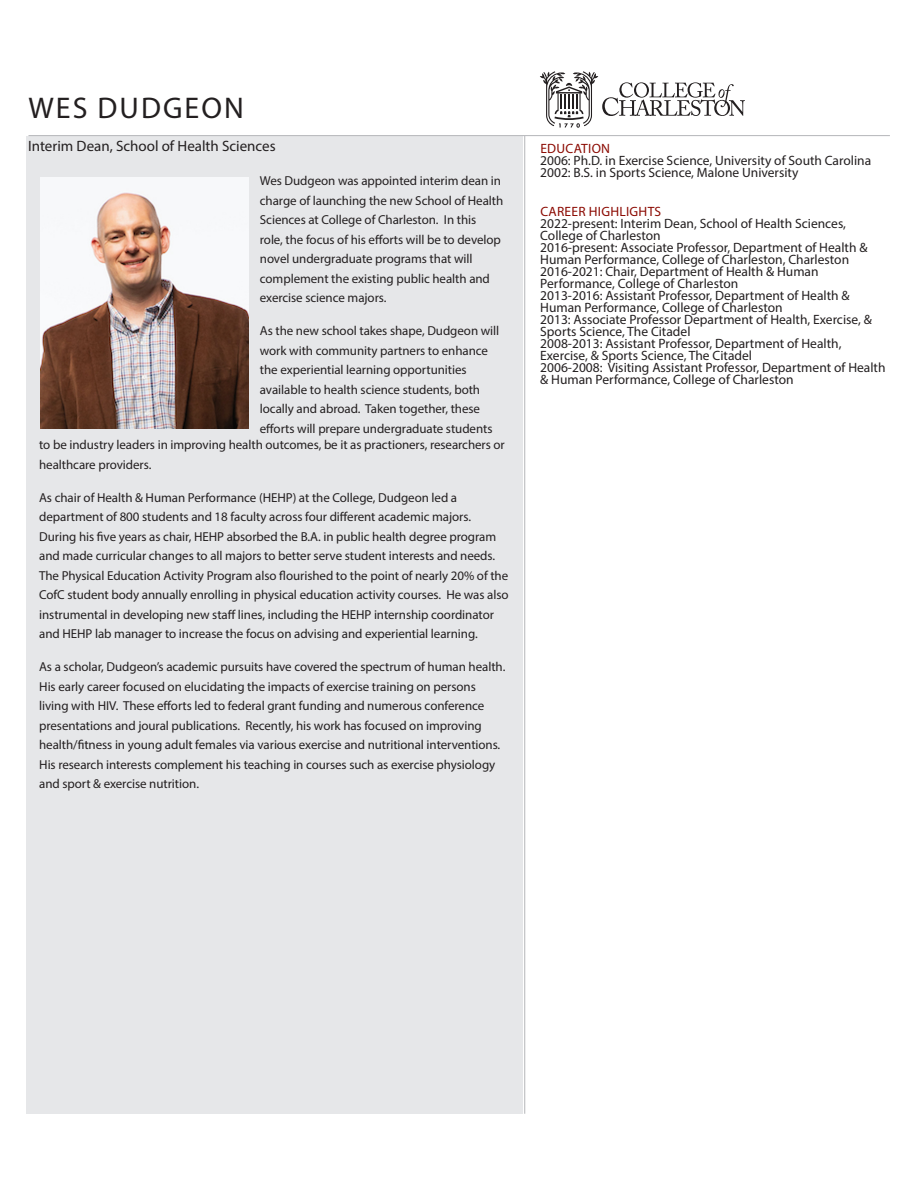
<style>
.page{position:relative;width:918px;height:1188px;background:#fff}
.page>*{position:absolute;margin:0;border:0;box-sizing:border-box;transform-origin:0 0}
.heads{font:30px "Myriad Pro";letter-spacing:.07em;color:#231f20}
.text_main{font:15px "Myriad Pro";color:#231f20}
.listing{font:13.5px/12px "Myriad Pro";color:#231f20}
.subhead_avenir_blac{font:13.5px "Myriad Pro";letter-spacing:.02em;color:#8b0a02}
.text_main-2{font:12.9px/19.5px "Myriad Pro";letter-spacing:-.005em;color:#231f20}
</style>
<div class="page">
<div style="left:27px;top:136px;width:496px;height:978px;background:#e6e7e9"></div>
<img style="left:40px;top:177px;width:209px;height:251px">
<hr style="left:28px;top:135px;width:862px;height:1px;background:#bcbdc0">
<hr style="left:524px;top:135px;width:1px;height:979px;background:#bcbdc0">
<svg style="left:540px;top:71px;width:205px;height:57px"></svg>
<p class="heads" style="left:28px;top:90px;width:217px">WES DUDGEON</p>
<p class="text_main" style="left:28px;top:137px;width:249px">Interim Dean, School of Health Sciences</p>
<p class="subhead_avenir_blac" style="left:540px;top:140px;width:71px">EDUCATION</p>
<p class="listing" style="left:540px;top:155px;width:332px">2006: Ph.D. in Exercise Science, University of South Carolina</p>
<p class="listing" style="left:540px;top:167px;width:260px">2002: B.S. in Sports Science, Malone University</p>
<p class="subhead_avenir_blac" style="left:540px;top:203px;width:122px">CAREER HIGHLIGHTS</p>
<p class="listing" style="left:540px;top:218px;width:307px">2022-present: Interim Dean, School of Health Sciences,<br>College of Charleston</p>
<p class="listing" style="left:540px;top:242px;width:329px">2016-present: Associate Professor, Department of Health &amp;<br>Human Performance, College of Charleston, Charleston</p>
<p class="listing" style="left:540px;top:266px;width:280px">2016-2021: Chair, Department of Health &amp; Human<br>Performance, College of Charleston</p>
<p class="listing" style="left:540px;top:290px;width:311px">2013-2016: Assistant Professor, Department of Health &amp;<br>Human Performance, College of Charleston</p>
<p class="listing" style="left:540px;top:314px;width:333px">2013: Associate Professor Department of Health, Exercise, &amp;<br>Sports Science, The Citadel</p>
<p class="listing" style="left:540px;top:338px;width:303px">2008-2013: Assistant Professor, Department of Health,<br>Exercise, &amp; Sports Science, The Citadel</p>
<p class="listing" style="left:540px;top:362px;width:347px">2006-2008: Visiting Assistant Professor, Department of Health &amp; Human Performance, College of Charleston</p>
<p class="text_main-2" style="left:260px;top:171px;width:245px">Wes Dudgeon was appointed interim dean in charge of launching the new School of Health Sciences at College of Charleston. In this<br>role, the focus of his efforts will be to develop novel undergraduate programs that will complement the existing public health and exercise science majors.</p>
<p class="text_main-2" style="left:260px;top:321px;width:241px">As the new school takes shape, Dudgeon will work with community partners to enhance the experiential learning opportunities available to health science students, both locally and abroad. Taken together, these efforts will prepare undergraduate students</p>
<p class="text_main-2" style="left:39px;top:435px;width:467px">to be industry leaders in improving health outcomes, be it as practioners, researchers or healthcare providers.</p>
<p class="text_main-2" style="left:39px;top:488px;width:471px">As chair of Health &amp; Human Performance (HEHP) at the College, Dudgeon led a department of 800 students and 18 faculty across four different academic majors.<br>During his five years as chair, HEHP absorbed the B.A. in public health degree program and made curricular changes to all majors to better serve student interests and needs.<br>The Physical Education Activity Program also flourished to the point of nearly 20% of the CofC student body annually enrolling in physical education activity courses. He was also instrumental in developing new staff lines, including the HEHP internship coordinator and HEHP lab manager to increase the focus on advising and experiential learning.</p>
<p class="text_main-2" style="left:39px;top:657px;width:468px">As a scholar, Dudgeon’s academic pursuits have covered the spectrum of human health.<br>His early career focused on elucidating the impacts of exercise training on persons living with HIV. These efforts led to federal grant funding and numerous conference presentations and joural publications. Recently, his work has focused on improving health/fitness in young adult females via various exercise and nutritional interventions.<br>His research interests complement his teaching in courses such as exercise physiology and sport &amp; exercise nutrition.</p>
</div>
